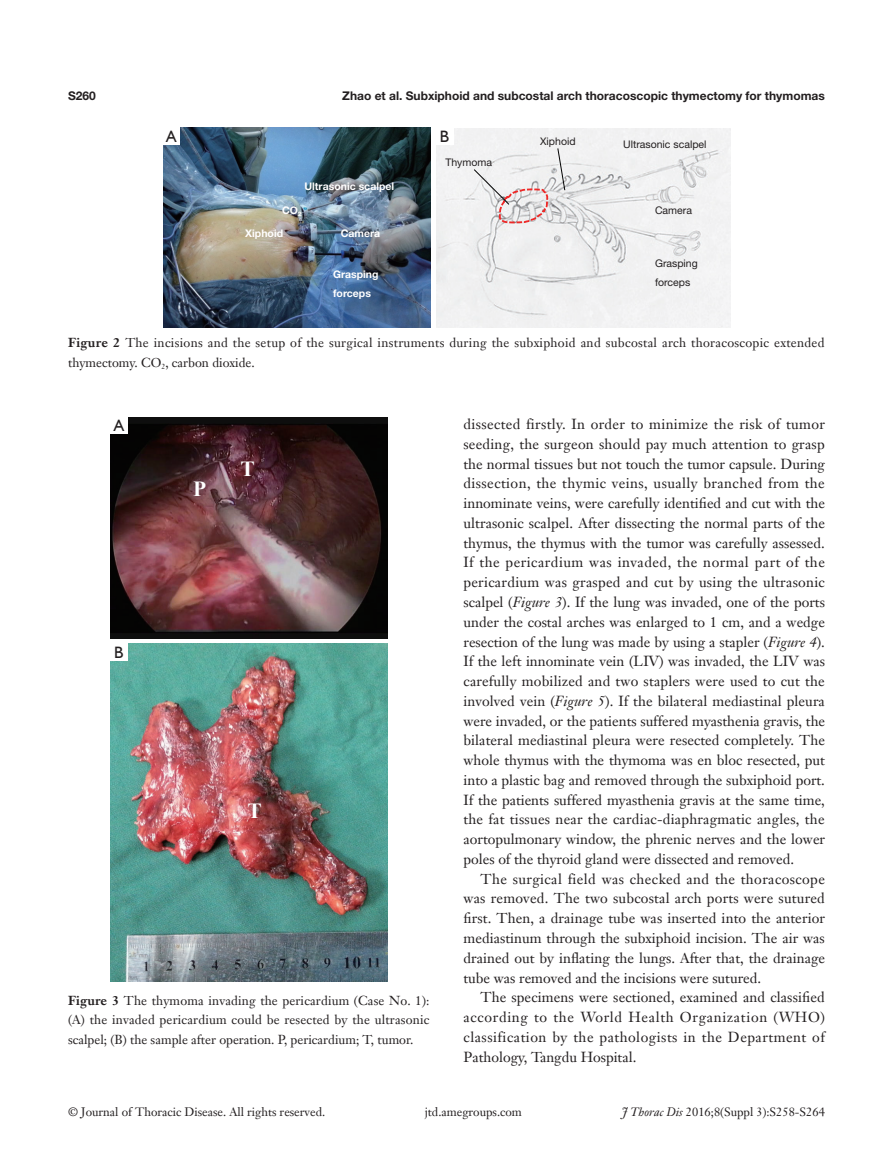
<style>
.page{position:relative;width:893px;height:1170px;background:#fff}
.page>*{position:absolute;margin:0;border:0;box-sizing:border-box;transform-origin:0 0}
.t1{font:700 21.45px "Times New Roman";color:#fff}
.t2{font:16.5px "Humanist 521 BT";color:#231f20}
.t3{font:14.25px/19.8px "Janson Text LT";color:#231f20;text-align:justify}
.t4{font:12.75px/19.5px "Janson Text LT";letter-spacing:.02em;color:#231f20}
.t5{font:12px "Janson Text LT";color:#231f20}
.t6{font:700 12px "Helvetica Neue LT Pro";color:#231f20}
.t7{font:10.5px/19.5px "Helvetica Neue LT Pro";color:#231f20}
.t8{font:700 10.5px/19.5px "Helvetica Neue LT Pro";color:#fff}
.s1{font-weight:700}
.s2{font-style:italic}
</style>
<div class="page">
<img style="left:111px;top:417px;width:276px;height:221px">
<img style="left:111px;top:643px;width:276px;height:338px">
<div style="left:111px;top:417px;width:17px;height:17px;background:#fff"></div>
<div style="left:111px;top:643px;width:17px;height:17px;background:#fff"></div>
<img style="left:436px;top:128px;width:294px;height:199px">
<svg style="left:557px;top:147px;width:9px;height:44px"></svg>
<svg style="left:473px;top:168px;width:77px;height:56px"></svg>
<img style="left:164px;top:128px;width:267px;height:199px">
<div style="left:163px;top:128px;width:17px;height:17px;background:#fff"></div>
<div style="left:436px;top:128px;width:17px;height:17px;background:#fff"></div>
<p class="t6" style="left:68px;top:88px;width:29px">S260</p>
<p class="t6" style="left:342px;top:88px;width:484px">Zhao et al. Subxiphoid and subcostal arch thoracoscopic thymectomy for thymomas</p>
<p class="t2" style="left:166px;top:126px;width:12px">A</p>
<p class="t2" style="left:440px;top:126px;width:11px">B</p>
<p class="t8" style="left:304px;top:176px;width:91px">Ultrasonic scalpel</p>
<p class="t8" style="left:282px;top:200px;width:21px">CO<sub>2</sub></p>
<p class="t8" style="left:245px;top:223px;width:39px">Xiphoid</p>
<p class="t8" style="left:341px;top:223px;width:41px">Camera</p>
<p class="t8" style="left:333px;top:264px;width:47px">Grasping forceps</p>
<p class="t7" style="left:445px;top:152px;width:48px">Thymoma</p>
<p class="t7" style="left:540px;top:131px;width:37px">Xiphoid</p>
<p class="t7" style="left:623px;top:134px;width:85px">Ultrasonic scalpel</p>
<p class="t7" style="left:655px;top:200px;width:38px">Camera</p>
<p class="t7" style="left:655px;top:253px;width:44px">Grasping forceps</p>
<p class="t4" style="left:68px;top:333px;width:758px"><span class="s1">Figure 2</span> The incisions and the setup of the surgical instruments during the subxiphoid and subcostal arch thoracoscopic extended thymectomy. CO<sub>2</sub>, carbon dioxide.</p>
<p class="t2" style="left:114px;top:415px;width:12px">A</p>
<p class="t2" style="left:114px;top:642px;width:11px">B</p>
<h1 class="t1" style="left:193px;top:474px;width:15px">P</h1>
<h1 class="t1" style="left:241px;top:453px;width:16px">T</h1>
<h1 class="t1" style="left:247px;top:795px;width:16px">T</h1>
<p class="t4" style="left:68px;top:990px;width:363px;text-align:justify"><span class="s1">Figure 3</span> The thymoma invading the pericardium (Case No. 1): (A) the invaded pericardium could be resected by the ultrasonic scalpel; (B) the sample after operation. P, pericardium; T, tumor.</p>
<p class="t3" style="left:463px;top:414px;width:363px">dissected firstly. In order to minimize the risk of tumor seeding, the surgeon should pay much attention to grasp the normal tissues but not touch the tumor capsule. During dissection, the thymic veins, usually branched from the innominate veins, were carefully identified and cut with the ultrasonic scalpel. After dissecting the normal parts of the thymus, the thymus with the tumor was carefully assessed.<br>If the pericardium was invaded, the normal part of the pericardium was grasped and cut by using the ultrasonic scalpel (<span class="s2">Figure 3</span>). If the lung was invaded, one of the ports under the costal arches was enlarged to 1 cm, and a wedge resection of the lung was made by using a stapler (<span class="s2">Figure 4</span>).<br>If the left innominate vein (LIV) was invaded, the LIV was carefully mobilized and two staplers were used to cut the involved vein (<span class="s2">Figure 5</span>). If the bilateral mediastinal pleura were invaded, or the patients suffered myasthenia gravis, the bilateral mediastinal pleura were resected completely. The whole thymus with the thymoma was en bloc resected, put into a plastic bag and removed through the subxiphoid port.<br>If the patients suffered myasthenia gravis at the same time, the fat tissues near the cardiac-diaphragmatic angles, the aortopulmonary window, the phrenic nerves and the lower poles of the thyroid gland were dissected and removed.</p>
<p class="t3" style="left:463px;top:868px;width:363px;text-indent:17px">The surgical field was checked and the thoracoscope was removed. The two subcostal arch ports were sutured first. Then, a drainage tube was inserted into the anterior mediastinum through the subxiphoid incision. The air was drained out by inflating the lungs. After that, the drainage tube was removed and the incisions were sutured.</p>
<p class="t3" style="left:463px;top:987px;width:363px;text-indent:17px">The specimens were sectioned, examined and classified according to the World Health Organization (WHO) classification by the pathologists in the Department of Pathology, Tangdu Hospital.</p>
<p class="t5" style="left:68px;top:1104px;width:259px">© Journal of Thoracic Disease. All rights reserved.</p>
<p class="t5" style="left:425px;top:1104px;width:99px">jtd.amegroups.com</p>
<p class="t5" style="left:622px;top:1104px;width:205px"><span class="s2">J Thorac Dis</span> 2016;8(Suppl 3):S258-S264</p>
</div>
